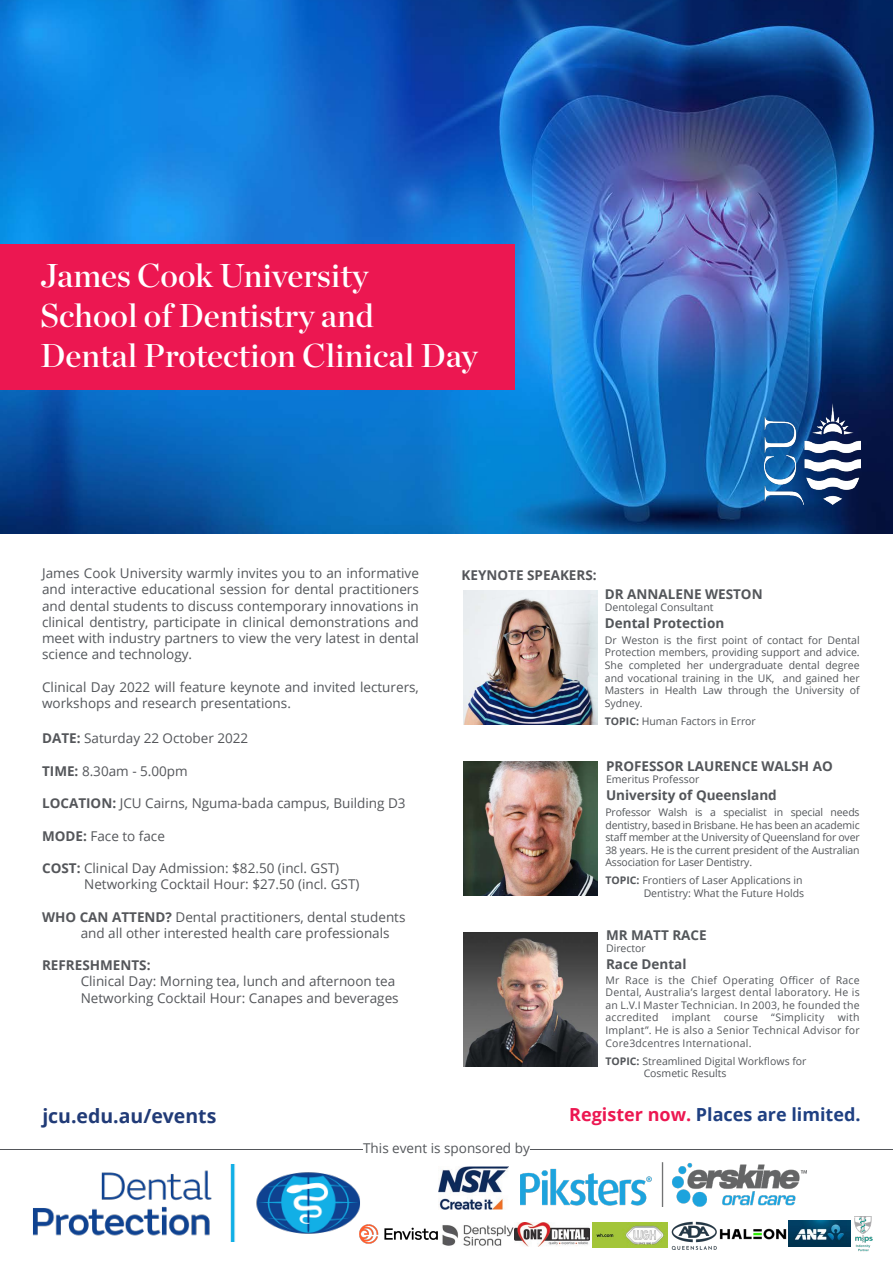
<style>
.page{position:relative;width:893px;height:1263px;background:#fff}
.page>*{position:absolute;margin:0;border:0;box-sizing:border-box;transform-origin:0 0}
.t1{font:33px/39.6px "Chronicle Display Semi";color:#fff}
.t2{font:700 19.5px "Open Sans";color:#213b77}
.t3{font:700 18px "Open Sans";color:#1f4082}
.t4{font:13.5px/16.2px "Open Sans";color:#53565a;text-align:justify}
.t5{font:13.5px/16.2px "Open Sans";color:#54565a}
.t6{font:700 13.5px "Open Sans";color:#53565a}
.t7{font:700 13.5px "Open Sans";color:#54565a}
.t8{font:10.5px/12.6px "Open Sans";color:#53565a;text-align:justify}
.t9{font:10.5px "Open Sans";letter-spacing:.02em;color:#53565a}
.s1{font-weight:700}
.s2{color:#ec1751}
</style>
<div class="page">
<img style="left:0;top:0;width:893px;height:534px">
<div style="left:0;top:244px;width:514px;height:146px;background:#ec1751"></div>
<img style="left:33px;top:1164px;width:327px;height:78px">
<img style="left:463px;top:590px;width:134px;height:134px">
<img style="left:463px;top:761px;width:134px;height:135px">
<img style="left:463px;top:933px;width:134px;height:134px">
<img style="left:765px;top:404px;width:95px;height:100px">
<img style="left:449px;top:1225px;width:65px;height:21px">
<img style="left:439px;top:1167px;width:70px;height:42px">
<img style="left:514px;top:1222px;width:75px;height:24px">
<img style="left:520px;top:1162px;width:286px;height:44px">
<img style="left:592px;top:1223px;width:22px;height:25px">
<hr style="left:531px;top:1149px;width:362px;height:1px;background:#54565a">
<hr style="left:0;top:1149px;width:362px;height:1px;background:#54565a">
<img style="left:776px;top:1229px;width:11px;height:11px">
<img style="left:788px;top:1220px;width:62px;height:26px">
<img style="left:348px;top:1217px;width:101px;height:29px">
<img style="left:854px;top:1217px;width:18px;height:35px">
<img style="left:614px;top:1221px;width:161px;height:29px">
<h1 class="t1" style="left:40px;top:254px;width:439px">James Cook University<br>School of Dentistry and<br>Dental Protection Clinical Day</h1>
<p class="t4" style="left:42px;top:565px;width:378px">James Cook University warmly invites you to an informative and interactive educational session for dental practitioners and dental students to discuss contemporary innovations in clinical dentistry, participate in clinical demonstrations and meet with industry partners to view the very latest in dental science and technology.</p>
<p class="t4" style="left:42px;top:678px;width:378px">Clinical Day 2022 will feature keynote and invited lecturers, workshops and research presentations.</p>
<p class="t5" style="left:42px;top:730px;width:208px"><span class="s1">DATE:</span> Saturday 22 October 2022</p>
<p class="t5" style="left:42px;top:762px;width:147px"><span class="s1">TIME:</span> 8.30am - 5.00pm</p>
<p class="t5" style="left:42px;top:795px;width:365px"><span class="s1">LOCATION:</span> JCU Cairns, Nguma-bada campus, Building D3</p>
<p class="t5" style="left:42px;top:827px;width:124px"><span class="s1">MODE:</span> Face to face</p>
<p class="t5" style="left:84px;top:859px;width:277px;text-indent:-42px"><span class="s1">COST:</span> Clinical Day Admission: $82.50 (incl. GST)<br>Networking Cocktail Hour: $27.50 (incl. GST)</p>
<p class="t5" style="left:81px;top:908px;width:326px;text-indent:-39px"><span class="s1">WHO CAN ATTEND?</span> Dental practitioners, dental students and all other interested health care professionals</p>
<p class="t7" style="left:42px;top:956px;width:110px">REFRESHMENTS:</p>
<p class="t5" style="left:81px;top:973px;width:320px">Clinical Day: Morning tea, lunch and afternoon tea<br>Networking Cocktail Hour: Canapes and beverages</p>
<p class="t7" style="left:462px;top:566px;width:137px">KEYNOTE SPEAKERS:</p>
<p class="t6" style="left:605px;top:584px;width:159px">DR ANNALENE WESTON</p>
<p class="t8" style="left:605px;top:601px;width:110px">Dentolegal Consultant</p>
<p class="t6" style="left:605px;top:613px;width:121px">Dental Protection</p>
<p class="t8" style="left:605px;top:633px;width:256px">Dr Weston is the first point of contact for Dental Protection members, providing support and advice.<br>She completed her undergraduate dental degree and vocational training in the UK, and gained her Masters in Health Law through the University of Sydney.</p>
<p class="t8" style="left:605px;top:714px;width:153px"><span class="s1">TOPIC:</span> Human Factors in Error</p>
<p class="t6" style="left:606px;top:756px;width:228px">PROFESSOR LAURENCE WALSH AO</p>
<p class="t8" style="left:606px;top:773px;width:95px">Emeritus Professor</p>
<p class="t6" style="left:606px;top:785px;width:172px">University of Queensland</p>
<p class="t8" style="left:605px;top:806px;width:256px">Professor Walsh is a specialist in special needs dentistry, based in Brisbane. He has been an academic staff member at the University of Queensland for over 38 years. He is the current president of the Australian Association for Laser Dentistry.</p>
<p class="t8" style="left:605px;top:874px;width:200px;text-align:right"><span class="s1">TOPIC:</span> Frontiers of Laser Applications in<br>Dentistry: What the Future Holds</p>
<p class="t6" style="left:606px;top:925px;width:102px">MR MATT RACE</p>
<p class="t8" style="left:606px;top:942px;width:41px">Director</p>
<p class="t6" style="left:606px;top:954px;width:82px">Race Dental</p>
<p class="t8" style="left:605px;top:973px;width:256px">Mr Race is the Chief Operating Officer of Race Dental, Australia’s largest dental laboratory. He is an L.V.I Master Technician. In 2003, he founded the accredited</p>
<p class="t8" style="left:605px;top:1011px;width:256px;text-indent:232px">with Implant”. He is also a Senior Technical Advisor for Core3dcentres International.</p>
<p class="t8" style="left:644px;top:1054px;width:164px;text-indent:-38px"><span class="s1">TOPIC:</span> Streamlined Digital Workflows for<br>Cosmetic Results</p>
<p class="t9" style="left:672px;top:1010px;width:40px">implant</p>
<p class="t8" style="left:724px;top:1011px;width:36px">course</p>
<p class="t9" style="left:771px;top:1010px;width:55px">“Simplicity</p>
<h2 class="t2" style="left:42px;top:1102px;width:176px">jcu.edu.au/events</h2>
<h3 class="t3" style="left:569px;top:1102px;width:293px"><span class="s2">Register now.</span> Places are limited.</h3>
<p class="t4" style="left:363px;top:1139px;width:168px">This event is sponsored by</p>
</div>
